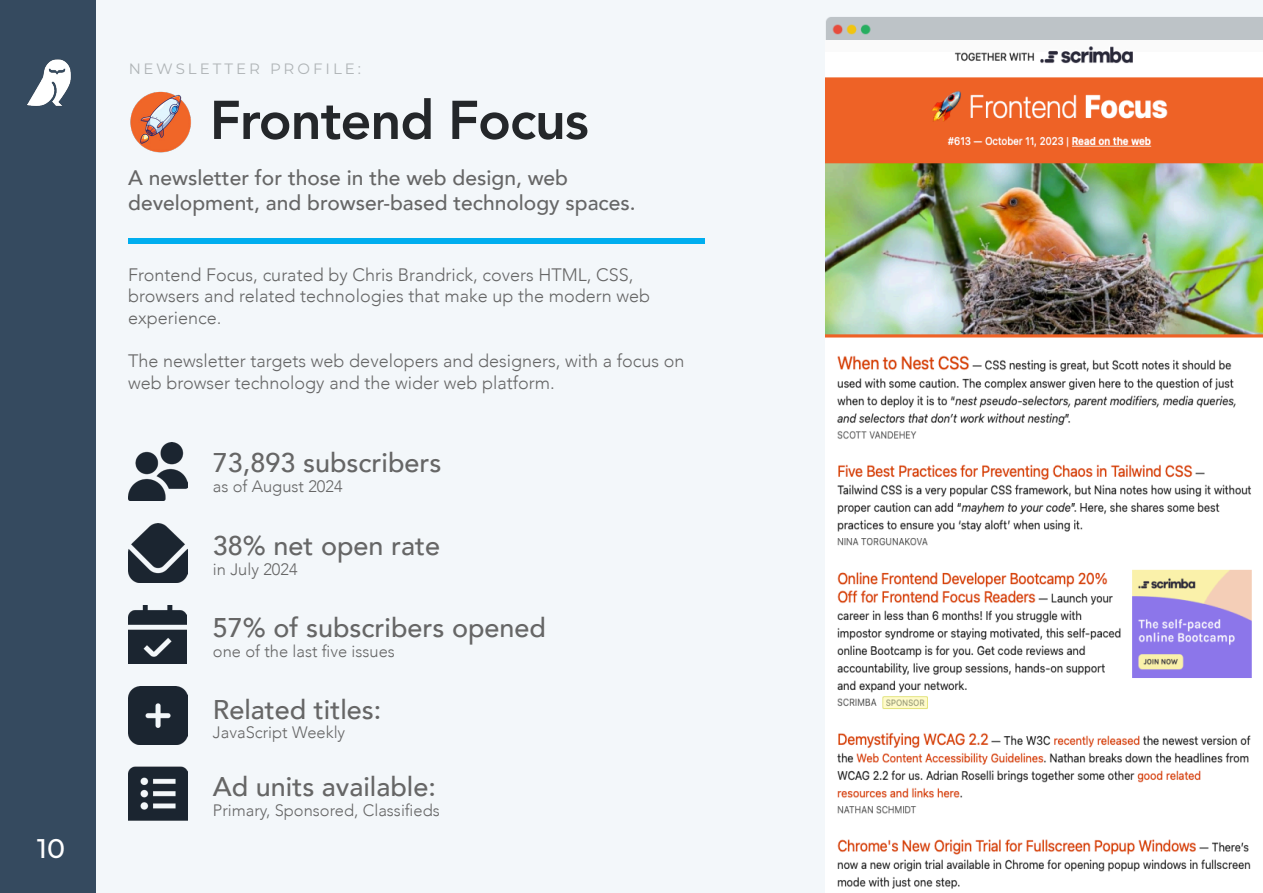
<style>
.page{position:relative;width:1263px;height:893px;background:#fff}
.page>*{position:absolute;margin:0;border:0;box-sizing:border-box;transform-origin:0 0}
.Paragraph_Style_1{font:800 54px "Avenir";letter-spacing:-.02em;color:#24272a}
.Paragraph_Style_1-2{font:500 27px "Avenir";color:#666}
.Paragraph_Style_1-3{font:500 27px "Montserrat";color:#fff}
.Paragraph_Style_1-4{font:500 21px "Avenir";color:#666}
.Paragraph_Style_1-5{font:300 18px/21.6px "Avenir";color:#666}
.Paragraph_Style_1-6{font:300 16.5px "Avenir";color:#666}
.t1{font:15px "Montserrat";letter-spacing:.2em;color:#929799}
</style>
<div class="page">
<div style="left:95px;top:0;width:1168px;height:893px;background:#f3f7fa"></div>
<div style="left:0;top:0;width:95px;height:893px;background:#354a5f"></div>
<img style="left:27px;top:59px;width:44px;height:47px">
<div style="left:128px;top:238px;width:577px;height:6px;background:#00aeef"></div>
<img style="left:129px;top:524px;width:58px;height:58px">
<img style="left:129px;top:442px;width:58px;height:59px">
<img style="left:129px;top:764px;width:58px;height:59px">
<img style="left:128px;top:605px;width:59px;height:59px">
<img style="left:129px;top:686px;width:58px;height:59px">
<img style="left:819px;top:10px;width:444px;height:77px">
<img style="left:826px;top:41px;width:437px;height:852px">
<img style="left:127px;top:89px;width:66px;height:66px">
<p class="Paragraph_Style_1-3" style="left:37px;top:829px;width:29px">10</p>
<p class="t1" style="left:128px;top:59px;width:234px">NEWSLETTER PROFILE:</p>
<p class="Paragraph_Style_1" style="left:210px;top:78px;width:380px">Frontend Focus</p>
<p class="Paragraph_Style_1-4" style="left:128px;top:159px;width:441px">A newsletter for those in the web design, web</p>
<p class="Paragraph_Style_1-4" style="left:128px;top:184px;width:509px">development, and browser-based technology spaces.</p>
<p class="Paragraph_Style_1-5" style="left:128px;top:264px;width:523px">Frontend Focus, curated by Chris Brandrick, covers HTML, CSS, browsers and related technologies that make up the modern web experience.</p>
<p class="Paragraph_Style_1-5" style="left:128px;top:350px;width:558px">The newsletter targets web developers and designers, with a focus on web browser technology and the wider web platform.</p>
<p class="Paragraph_Style_1-2" style="left:213px;top:439px;width:230px">73,893 subscribers</p>
<p class="Paragraph_Style_1-6" style="left:213px;top:476px;width:131px">as of August 2024</p>
<p class="Paragraph_Style_1-2" style="left:213px;top:522px;width:229px">38% net open rate</p>
<p class="Paragraph_Style_1-6" style="left:213px;top:560px;width:86px">in July 2024</p>
<p class="Paragraph_Style_1-2" style="left:213px;top:604px;width:335px">57% of subscribers opened</p>
<p class="Paragraph_Style_1-6" style="left:213px;top:641px;width:183px">one of the last five issues</p>
<p class="Paragraph_Style_1-2" style="left:213px;top:686px;width:170px">Related titles:</p>
<p class="Paragraph_Style_1-6" style="left:213px;top:723px;width:134px">JavaScript Weekly</p>
<p class="Paragraph_Style_1-2" style="left:213px;top:763px;width:224px">Ad units available:</p>
<p class="Paragraph_Style_1-6" style="left:213px;top:800px;width:228px">Primary, Sponsored, Classifieds</p>
</div>
